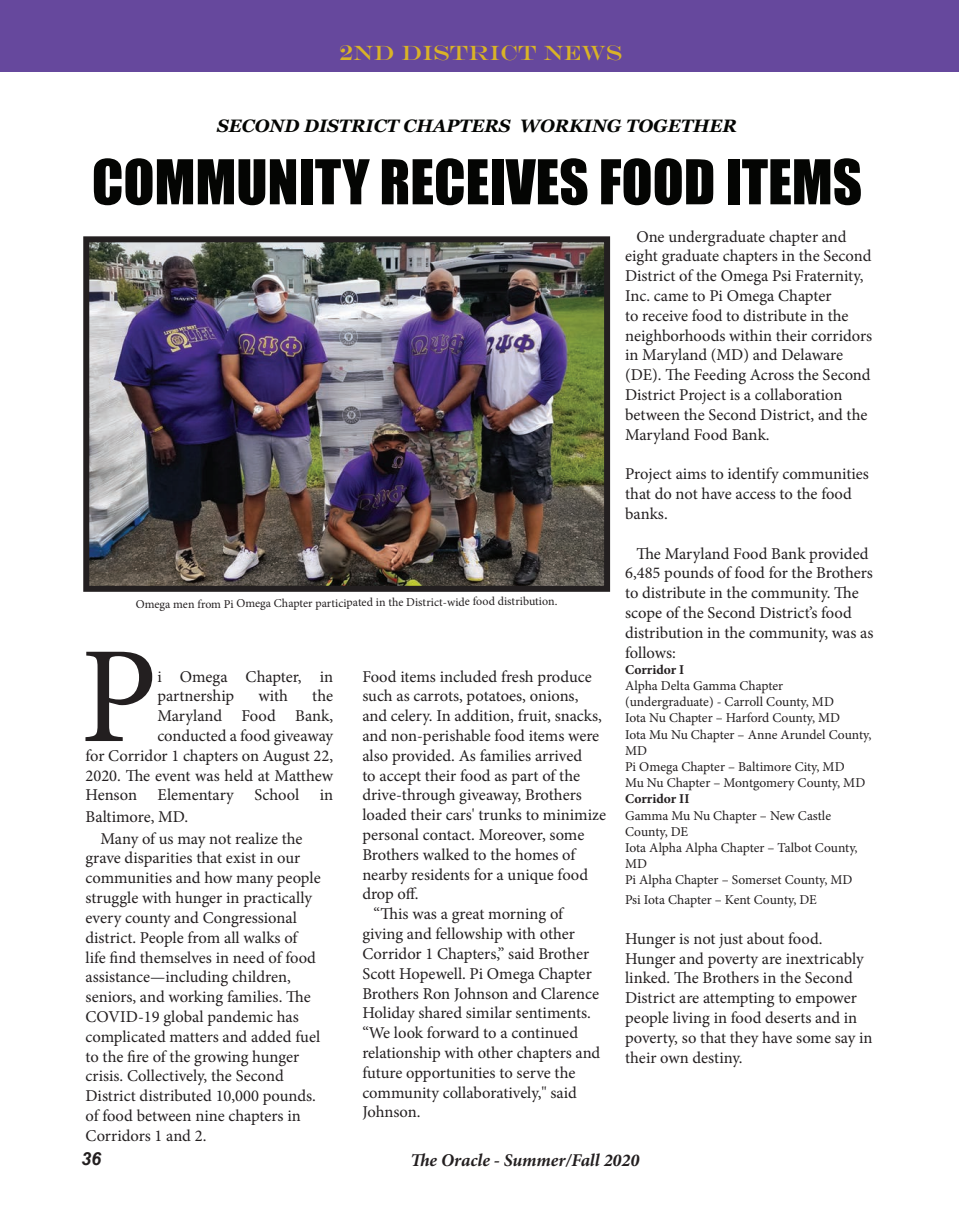
<style>
.page{position:relative;width:959px;height:1229px;background:#fff}
.page>*{position:absolute;margin:0;border:0;box-sizing:border-box;transform-origin:0 0}
.t1{font:137.25px "Minion Pro";color:#231f20}
.t2{font:57px "Impact";color:#040503}
.t3{font:21px "Engravers";color:#d9b327}
.t4{font:italic 700 18px "Georgia";color:#040503}
.t5{font:italic 700 18px "Minion Pro";letter-spacing:-.005em;color:#231f20}
.t6{font:italic 700 18px "Arial";color:#231f20}
.t7{font:16.5px/19.8px "Minion Pro";color:#231f20}
.t8{font:13.5px/16.2px "Minion Pro";letter-spacing:-.005em;color:#231f20}
.t9{font:700 13.5px "Minion Pro";color:#231f20}
.t10{font:12px "Minion Pro";letter-spacing:-.01em;color:#231f20}
</style>
<div class="page">
<div style="left:0;top:0;width:958px;height:72px;background:#66489d"></div>
<img style="left:90px;top:243px;width:513px;height:342px">
<div style="left:83px;top:236px;width:527px;height:356px;border:6px solid #231f20"></div>
<p class="t3" style="left:339px;top:40px;width:284px">2nd DISTRICT NEWS</p>
<p class="t4" style="left:217px;top:113px;width:521px">SECOND DISTRICT CHAPTERS WORKING TOGETHER</p>
<p class="t2" style="left:92px;top:138px;width:771px">COMMUNITY RECEIVES FOOD ITEMS</p>
<p class="t10" style="left:136px;top:594px;width:423px">Omega men from Pi Omega Chapter participated in the District-wide food distribution.</p>
<p class="t1" style="left:80px;top:605px;width:79px">P</p>
<p class="t7" style="left:157px;top:666px;width:177px">i Omega Chapter, in partnership</p>
<p class="t7" style="left:85px;top:686px;width:249px;text-align:right">the<br>Maryland Food Bank, conducted a food giveaway<br>for Corridor 1 chapters on August 22,<br>2020. The event was held at Matthew<br>Henson Elementary School in</p>
<p class="t7" style="left:85px;top:807px;width:104px">Baltimore, MD.</p>
<p class="t7" style="left:85px;top:828px;width:237px;text-indent:15px">Many of us may not realize the grave disparities that exist in our communities and how many people struggle with hunger in practically every county and Congressional district. People from all walks of life find themselves in need of food assistance—including children, seniors, and working families. The<br>COVID-19 global pandemic has complicated matters and added fuel to the fire of the growing hunger crisis. Collectively, the Second<br>District distributed 10,000 pounds. of food between nine chapters in<br>Corridors 1 and 2.</p>
<p class="t7" style="left:258px;top:686px;width:31px">with</p>
<p class="t7" style="left:362px;top:666px;width:245px">Food items included fresh produce such as carrots, potatoes, onions, and celery. In addition, fruit, snacks, and non-perishable food items were also provided. As families arrived<br>to accept their food as part of the drive-through giveaway, Brothers loaded their cars' trunks to minimize personal contact. Moreover, some<br>Brothers walked to the homes of nearby residents for a unique food drop off.</p>
<p class="t7" style="left:362px;top:904px;width:239px;text-indent:11px">“This was a great morning of giving and fellowship with other<br>Corridor 1 Chapters,” said Brother<br>Scott Hopewell. Pi Omega Chapter<br>Brothers Ron Johnson and Clarence<br>Holiday shared similar sentiments. “We look forward to a continued relationship with other chapters and future opportunities to serve the community collaboratively," said<br>Johnson.</p>
<p class="t7" style="left:625px;top:226px;width:248px;text-indent:11px">One undergraduate chapter and eight graduate chapters in the Second District of the Omega Psi Fraternity, Inc. came to Pi Omega Chapter<br>to receive food to distribute in the neighborhoods within their corridors in Maryland (MD) and Delaware (DE). The Feeding Across the Second District Project is a collaboration between the Second District, and the Maryland Food Bank.</p>
<p class="t7" style="left:625px;top:464px;width:245px">Project aims to identify communities that do not have access to the food banks.</p>
<p class="t7" style="left:625px;top:543px;width:250px;text-indent:11px">The Maryland Food Bank provided<br>6,485 pounds of food for the Brothers to distribute in the community. The scope of the Second District’s food distribution in the community, was as follows:</p>
<p class="t9" style="left:625px;top:660px;width:61px">Corridor I</p>
<p class="t8" style="left:625px;top:677px;width:210px">Alpha Delta Gamma Chapter (undergraduate) - Carroll County, MD</p>
<p class="t8" style="left:625px;top:710px;width:216px">Iota Nu Chapter – Harford County, MD</p>
<p class="t8" style="left:625px;top:726px;width:248px">Iota Mu Nu Chapter – Anne Arundel County,<br>MD</p>
<p class="t8" style="left:625px;top:758px;width:221px">Pi Omega Chapter – Baltimore City, MD</p>
<p class="t8" style="left:625px;top:775px;width:242px">Mu Nu Chapter – Montgomery County, MD</p>
<p class="t9" style="left:625px;top:789px;width:66px">Corridor II</p>
<p class="t8" style="left:625px;top:807px;width:207px">Gamma Mu Nu Chapter – New Castle<br>County, DE</p>
<p class="t8" style="left:625px;top:839px;width:234px">Iota Alpha Alpha Chapter – Talbot County,<br>MD</p>
<p class="t8" style="left:625px;top:872px;width:229px">Pi Alpha Chapter – Somerset County, MD</p>
<p class="t8" style="left:625px;top:892px;width:193px">Psi Iota Chapter – Kent County, DE</p>
<p class="t7" style="left:625px;top:928px;width:249px">Hunger is not just about food.<br>Hunger and poverty are inextricably linked. The Brothers in the Second<br>District are attempting to empower people living in food deserts and in poverty, so that they have some say in their own destiny.</p>
<p class="t6" style="left:81px;top:1146px;width:22px">36</p>
<p class="t5" style="left:410px;top:1147px;width:230px">The Oracle - Summer/Fall 2020</p>
</div>
